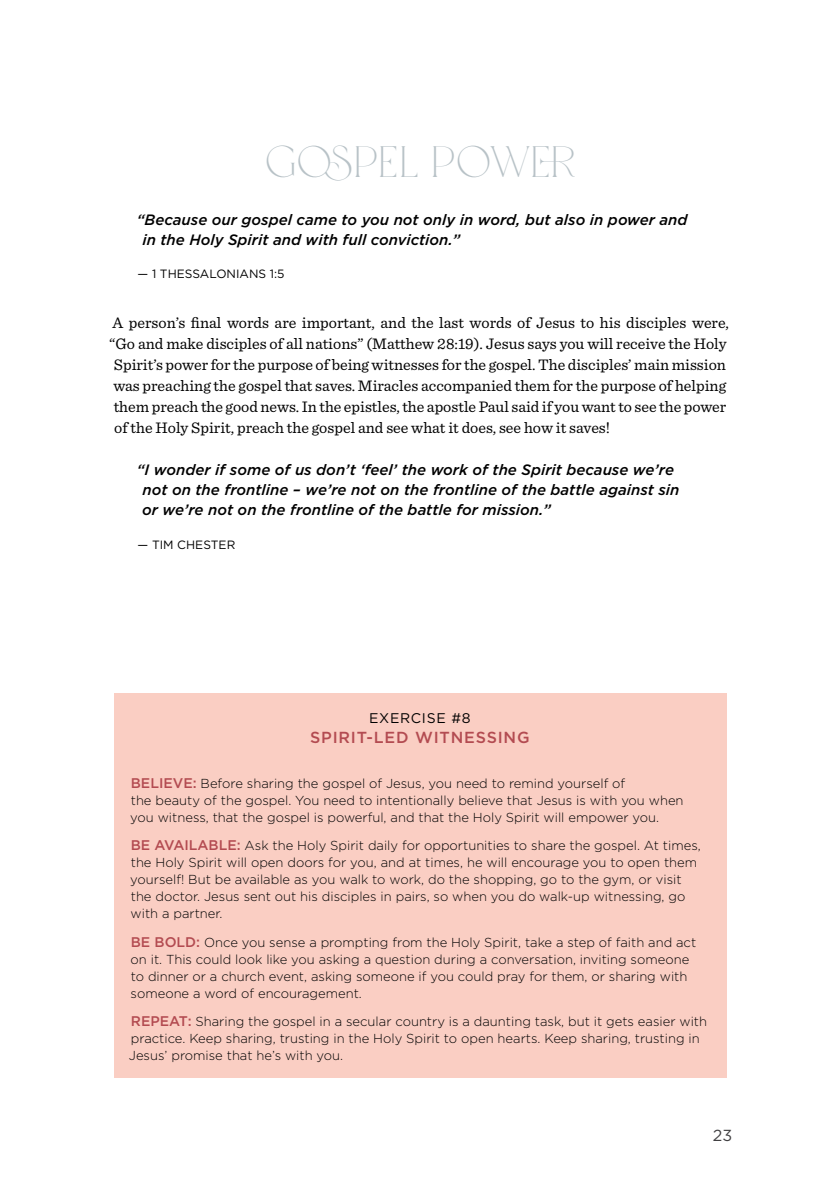
<style>
.page{position:relative;width:840px;height:1191px;background:#fff}
.page>*{position:absolute;margin:0;border:0;box-sizing:border-box;transform-origin:0 0}
.t1{font:44px "Tokyo Dreams";color:#b8c2c7}
.t2{font:16px "Sentinel";color:#000}
.t3{font:500 16px "Gotham";letter-spacing:.05em;color:#b34b51}
.t4{font:16px "Gotham";color:#414042}
.t5{font:italic 500 15px/20px "Gotham";color:#000}
.t6{font:14px "Gotham";letter-spacing:.05em;color:#000}
.t7{font:300 13px/17px "Gotham";color:#000}
.t8{font:12px "Gotham";color:#000}
.s1{font-weight:500;font-size:14px;color:#b34b51}
</style>
<div class="page">
<div style="left:113px;top:693px;width:613px;height:384px;background:#facec3"></div>
<h1 class="t1" style="left:265px;top:137px;width:311px">GOSPEL POWER</h1>
<p class="t5" style="left:142px;top:210px;width:546px;text-indent:-6px">“Because our gospel came to you not only in word, but also in power and in the Holy Spirit and with full conviction.”</p>
<p class="t8" style="left:137px;top:266px;width:148px">— 1 THESSALONIANS 1:5</p>
<p class="t2" style="left:113px;top:310px;width:617px">A person’s final words are important, and the last words of Jesus to his disciples were,</p>
<p class="t2" style="left:109px;top:331px;width:618px">“Go and make disciples of all nations” (Matthew 28:19). Jesus says you will receive the Holy</p>
<p class="t2" style="left:114px;top:352px;width:613px">Spirit’s power for the purpose of being witnesses for the gospel. The disciples’ main mission</p>
<p class="t2" style="left:113px;top:373px;width:614px">was preaching the gospel that saves. Miracles accompanied them for the purpose of helping</p>
<p class="t2" style="left:114px;top:394px;width:614px">them preach the good news. In the epistles, the apostle Paul said if you want to see the power</p>
<p class="t2" style="left:114px;top:415px;width:497px">of the Holy Spirit, preach the gospel and see what it does, see how it saves!</p>
<p class="t5" style="left:142px;top:460px;width:538px;text-indent:-5px">“I wonder if some of us don’t ‘feel’ the work of the Spirit because we’re not on the frontline – we’re not on the frontline of the battle against sin or we’re not on the frontline of the battle for mission.”</p>
<p class="t8" style="left:137px;top:536px;width:99px">— TIM CHESTER</p>
<p class="t6" style="left:369px;top:708px;width:103px">EXERCISE #8</p>
<p class="t3" style="left:310px;top:726px;width:221px">SPIRIT-LED WITNESSING</p>
<p class="t7" style="left:130px;top:774px;width:554px"><span class="s1">BELIEVE:</span> Before sharing the gospel of Jesus, you need to remind yourself of<br>the beauty of the gospel. You need to intentionally believe that Jesus is with you when you witness, that the gospel is powerful, and that the Holy Spirit will empower you.</p>
<p class="t7" style="left:130px;top:837px;width:571px"><span class="s1">BE AVAILABLE:</span> Ask the Holy Spirit daily for opportunities to share the gospel. At times, the Holy Spirit will open doors for you, and at times, he will encourage you to open them yourself! But be available as you walk to work, do the shopping, go to the gym, or visit the doctor. Jesus sent out his disciples in pairs, so when you do walk-up witnessing, go with a partner.</p>
<p class="t7" style="left:130px;top:933px;width:567px"><span class="s1">BE BOLD:</span> Once you sense a prompting from the Holy Spirit, take a step of faith and act on it. This could look like you asking a question during a conversation, inviting someone to dinner or a church event, asking someone if you could pray for them, or sharing with someone a word of encouragement.</p>
<p class="t7" style="left:129px;top:1012px;width:579px"><span class="s1">REPEAT:</span> Sharing the gospel in a secular country is a daunting task, but it gets easier with practice. Keep sharing, trusting in the Holy Spirit to open hearts. Keep sharing, trusting in<br>Jesus’ promise that he’s with you.</p>
<p class="t4" style="left:712px;top:1124px;width:21px">23</p>
</div>
